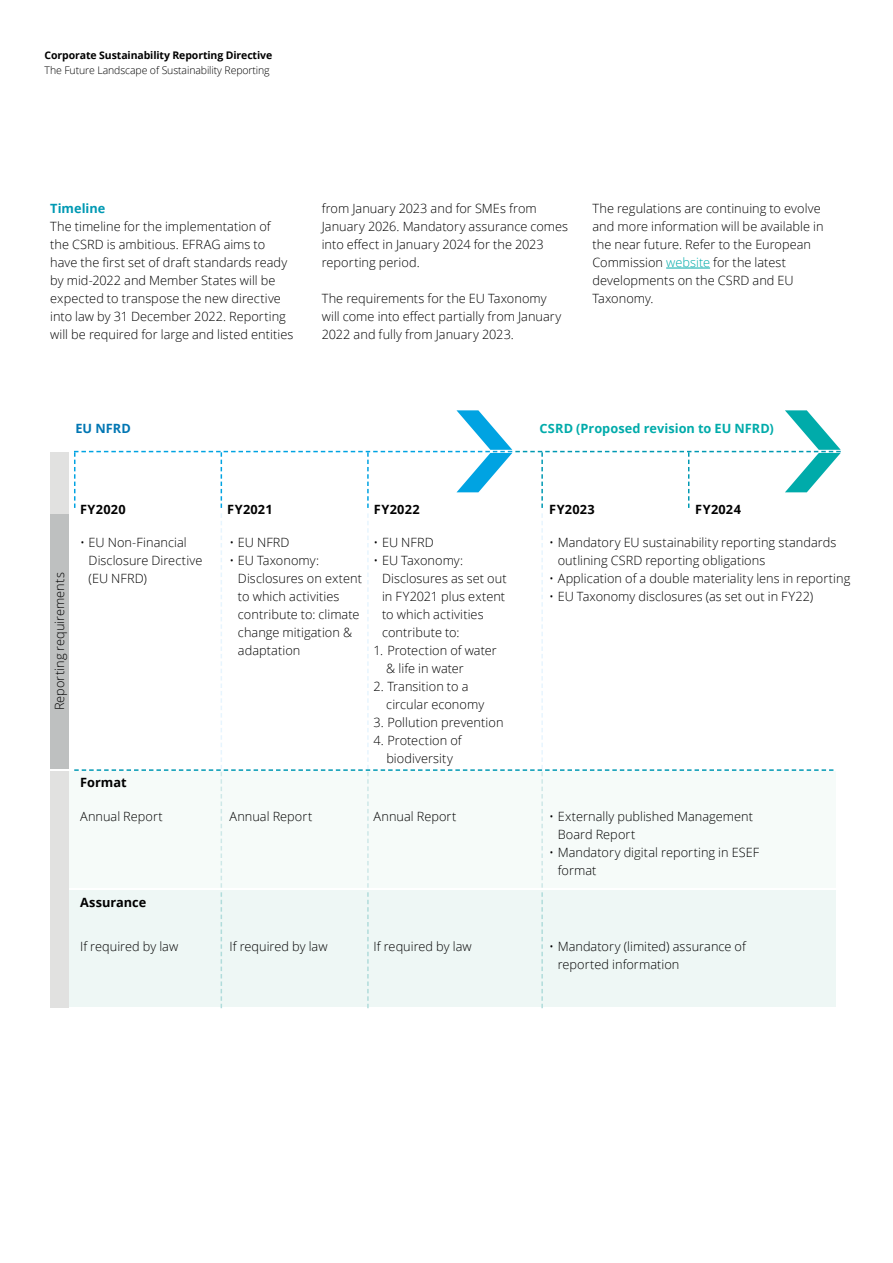
<style>
.page{position:relative;width:893px;height:1263px;background:#fff}
.page>*{position:absolute;margin:0;border:0;box-sizing:border-box;transform-origin:0 0}
.t1{font:300 12.75px/18px "Open Sans";letter-spacing:.005em;color:#000}
.t2{font:700 12.75px "Open Sans";letter-spacing:.02em;color:#000}
.t3{font:700 12.75px "Open Sans";letter-spacing:.005em;color:#00abaa}
.t4{font:700 12.75px "Open Sans";color:#000}
.t5{font:700 12.75px "Open Sans";letter-spacing:.005em;color:#0099b3}
.t6{font:700 12.75px "Open Sans";letter-spacing:.005em;color:#0076b3}
.t7{font:300 10.5px "Open Sans";letter-spacing:-.01em;color:#000}
.t8{font:700 10.5px "Open Sans";letter-spacing:-.01em;color:#000}
.s1{color:#00abaa}
</style>
<div class="page">
<hr style="left:666px;top:268px;width:44px;height:1px;background:#00abaa">
<div style="left:50px;top:513px;width:18px;height:256px;background:#bec0c0"></div>
<div style="left:50px;top:771px;width:18px;height:236px;background:#e1e1e0"></div>
<div style="left:50px;top:452px;width:18px;height:61px;background:#e1e1e0"></div>
<svg style="left:74px;top:410px;width:767px;height:598px"></svg>
<p class="t8" style="left:45px;top:48px;width:229px">Corporate Sustainability Reporting Directive</p>
<p class="t7" style="left:45px;top:63px;width:227px">The Future Landscape of Sustainability Reporting</p>
<p class="t5" style="left:50px;top:199px;width:57px">Timeline</p>
<p class="t1" style="left:50px;top:217px;width:245px">The timeline for the implementation of<br>the CSRD is ambitious. EFRAG aims to have the first set of draft standards ready by mid-2022 and Member States will be expected to transpose the new directive into law by 31 December 2022. Reporting will be required for large and listed entities</p>
<p class="t1" style="left:322px;top:199px;width:248px">from January 2023 and for SMEs from January 2026. Mandatory assurance comes into effect in January 2024 for the 2023 reporting period.</p>
<p class="t1" style="left:322px;top:289px;width:241px">The requirements for the EU Taxonomy will come into effect partially from January<br>2022 and fully from January 2023.</p>
<p class="t1" style="left:592px;top:199px;width:233px">The regulations are continuing to evolve and more information will be available in the near future. Refer to the European<br>Commission <span class="s1">website</span> for the latest developments on the CSRD and EU<br>Taxonomy.</p>
<p class="t6" style="left:75px;top:420px;width:57px">EU NFRD</p>
<p class="t3" style="left:540px;top:420px;width:236px">CSRD (Proposed revision to EU NFRD)</p>
<p class="t1" style="left:50px;top:710px;width:140px;rotate:-90deg">Reporting requirements</p>
<p class="t2" style="left:80px;top:500px;width:47px">FY2020</p>
<p class="t1" style="left:89px;top:533px;width:115px;text-indent:-9px">• EU Non-Financial<br>Disclosure Directive (EU NFRD)</p>
<p class="t2" style="left:80px;top:773px;width:48px">Format</p>
<p class="t1" style="left:80px;top:807px;width:84px">Annual Report</p>
<p class="t4" style="left:80px;top:893px;width:68px">Assurance</p>
<p class="t1" style="left:80px;top:937px;width:100px">If required by law</p>
<p class="t2" style="left:227px;top:500px;width:47px">FY2021</p>
<p class="t2" style="left:374px;top:500px;width:47px">FY2022</p>
<p class="t2" style="left:549px;top:500px;width:47px">FY2023</p>
<p class="t2" style="left:695px;top:500px;width:47px">FY2024</p>
<p class="t1" style="left:229px;top:533px;width:62px">• EU NFRD</p>
<p class="t1" style="left:238px;top:551px;width:125px;text-indent:-9px">• EU Taxonomy:<br>Disclosures on extent to which activities contribute to: climate change mitigation &amp; adaptation</p>
<p class="t1" style="left:374px;top:533px;width:62px">• EU NFRD</p>
<p class="t1" style="left:382px;top:551px;width:126px;text-indent:-9px">• EU Taxonomy:<br>Disclosures as set out in FY2021 plus extent to which activities contribute to:</p>
<p class="t1" style="left:386px;top:641px;width:112px;text-indent:-13px">1. Protection of water &amp; life in water</p>
<p class="t1" style="left:386px;top:677px;width:99px;text-indent:-13px">2. Transition to a circular economy</p>
<p class="t1" style="left:374px;top:713px;width:131px">3. Pollution prevention</p>
<p class="t1" style="left:374px;top:731px;width:90px;text-align:center">4. Protection of biodiversity</p>
<p class="t1" style="left:558px;top:533px;width:280px;text-indent:-9px">• Mandatory EU sustainability reporting standards outlining CSRD reporting obligations</p>
<p class="t1" style="left:549px;top:569px;width:303px">• Application of a double materiality lens in reporting</p>
<p class="t1" style="left:549px;top:587px;width:266px">• EU Taxonomy disclosures (as set out in FY22)</p>
<p class="t1" style="left:229px;top:807px;width:84px">Annual Report</p>
<p class="t1" style="left:374px;top:807px;width:84px">Annual Report</p>
<p class="t1" style="left:558px;top:807px;width:197px;text-indent:-9px">• Externally published Management<br>Board Report</p>
<p class="t1" style="left:558px;top:843px;width:203px;text-indent:-9px">• Mandatory digital reporting in ESEF format</p>
<p class="t1" style="left:229px;top:937px;width:100px">If required by law</p>
<p class="t1" style="left:374px;top:937px;width:100px">If required by law</p>
<p class="t1" style="left:558px;top:937px;width:190px;text-indent:-9px">• Mandatory (limited) assurance of reported information</p>
</div>
